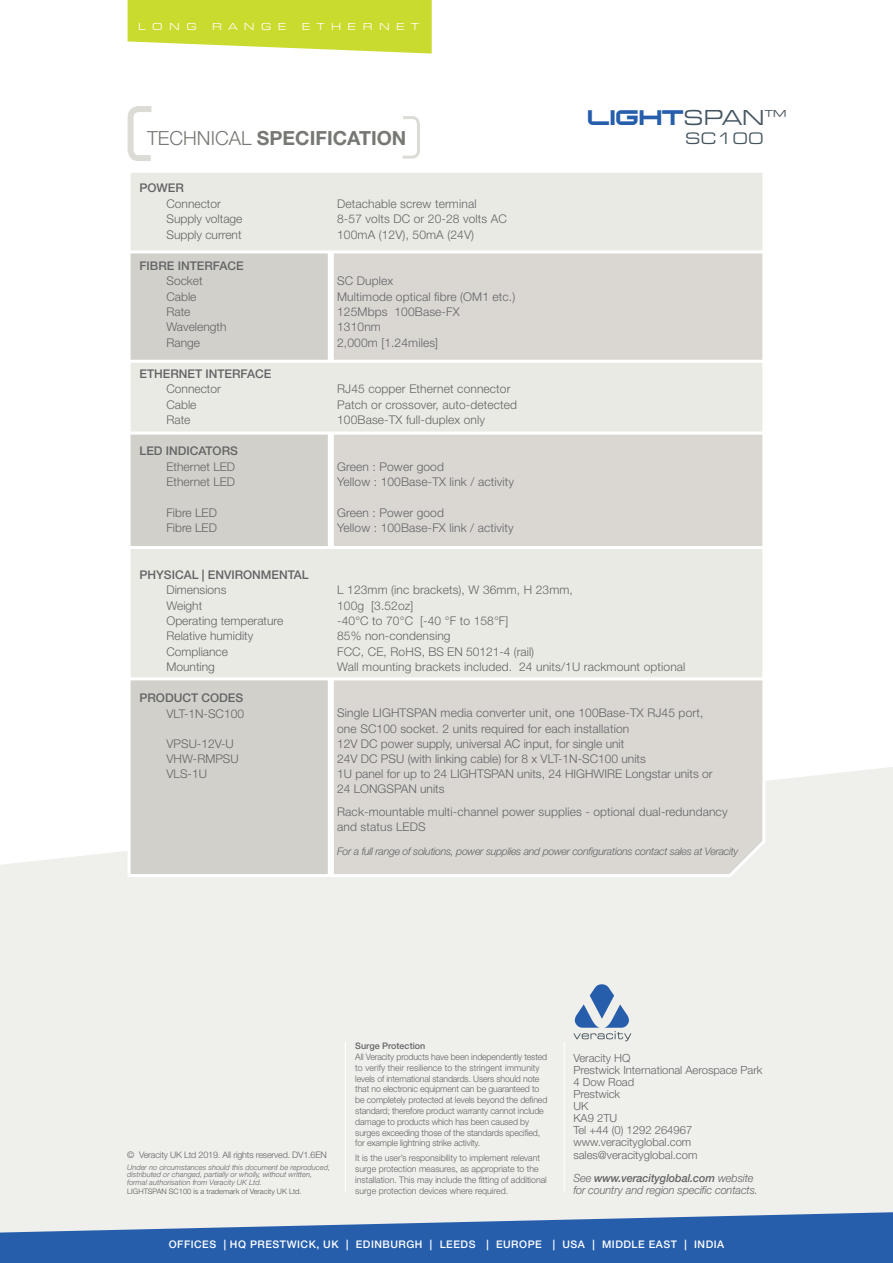
<style>
.page{position:relative;width:893px;height:1263px;background:#fff}
.page>*{position:absolute;margin:0;border:0;box-sizing:border-box;transform-origin:0 0}
.t1{font:700 19.5px "Helvetica Neue LT Std";color:#767973}
.t2{font:19.35px "Camp Opti Caps";color:#265eac}
.t3{font:17.25px "Eurostile Ext";color:#455560}
.t4{font:300 12px "Helvetica Neue LT Std";letter-spacing:.01em;color:#636466}
.t5{font:500 12px "Helvetica Neue LT Std";color:#636466}
.Veracity_Body_Copy_W{font:300 11.25px "Helvetica Neue LT Std";color:#636466}
.Veracity_Body_Copy_W-2{font:italic 300 11.25px/12px "Helvetica Neue LT Std";letter-spacing:-.01em;color:#636466}
.t6{font:italic 300 10.5px "Helvetica Neue LT Std";letter-spacing:-.025em;color:#636466}
.t7{font:500 10.5px "Helvetica Neue LT Std";letter-spacing:.05em;color:#fff}
.t8{font:10.5px "Eurostile Ext";letter-spacing:.61em;color:#fff}
.t9{font:300 9px/10.8px "Helvetica Neue LT Std";letter-spacing:-.015em;color:#636466}
.t10{font:500 9px "Helvetica Neue LT Std";color:#636466}
.t11{font:italic 300 7.5px "Helvetica Neue LT Std";color:#636466}
.t12{font:300 7.5px "Helvetica Neue LT Std";color:#545750}
.s1{font-family:"Eurostile Ext";font-size:22.5px;color:#455560}
.s2{font-weight:300}
.s3{font-weight:500}
</style>
<div class="page">
<div style="left:0;top:767px;width:893px;height:445px;background:#efefeb"></div>
<div style="left:128px;top:170px;width:203px;height:707px;background:#d2d0ca;border:3px solid #fff"></div>
<div style="left:329px;top:253px;width:438px;height:625px;background:#dad7d3"></div>
<svg style="left:402px;top:116px;width:18px;height:43px"></svg>
<svg style="left:127px;top:106px;width:25px;height:55px"></svg>
<div style="left:128px;top:546px;width:637px;height:134px;background:#eaeae4;border:3px solid #fff"></div>
<div style="left:129px;top:171px;width:635px;height:81px;background:#eaeae4"></div>
<div style="left:128px;top:170px;width:637px;height:83px;border:3px solid #fff"></div>
<div style="left:129px;top:361px;width:635px;height:72px;background:#eaeae4"></div>
<div style="left:128px;top:360px;width:637px;height:75px;border:3px solid #fff"></div>
<svg style="left:128px;top:0;width:304px;height:54px;background:#d0df48"></svg>
<hr style="left:564px;top:1042px;width:1px;height:151px;background:#fff">
<hr style="left:345px;top:1042px;width:1px;height:151px;background:#fff">
<svg style="left:0;top:1212px;width:893px;height:51px;background:#4e7bb8"></svg>
<svg style="left:573px;top:984px;width:58px;height:57px;background:#aabcd2"></svg>
<p class="t8" style="left:138px;top:21px;width:60px">LONG</p>
<p class="t8" style="left:212px;top:21px;width:76px">RANGE</p>
<p class="t8" style="left:302px;top:21px;width:119px">ETHERNET</p>
<p class="t2" style="left:587px;top:104px;width:201px">LIgHT<span class="s1">SPAN</span><sup>™</sup></p>
<p class="t1" style="left:147px;top:126px;width:261px"><span class="s2">TECHNICAL</span> SPECIFICATION</p>
<p class="t3" style="left:685px;top:129px;width:80px">SC100</p>
<p class="t5" style="left:139px;top:181px;width:46px">POWER</p>
<p class="t4" style="left:166px;top:196px;width:56px">Connector</p>
<p class="t4" style="left:166px;top:212px;width:78px">Supply voltage</p>
<p class="t4" style="left:166px;top:227px;width:77px">Supply current</p>
<p class="t5" style="left:139px;top:258px;width:106px">FIBRE INTERFACE</p>
<p class="t4" style="left:166px;top:273px;width:38px">Socket</p>
<p class="t4" style="left:166px;top:289px;width:32px">Cable</p>
<p class="t4" style="left:166px;top:304px;width:26px">Rate</p>
<p class="t4" style="left:166px;top:320px;width:62px">Wavelength</p>
<p class="t4" style="left:166px;top:335px;width:35px">Range</p>
<p class="t5" style="left:139px;top:366px;width:133px">ETHERNET INTERFACE</p>
<p class="t4" style="left:166px;top:382px;width:56px">Connector</p>
<p class="t4" style="left:166px;top:397px;width:32px">Cable</p>
<p class="t4" style="left:166px;top:413px;width:26px">Rate</p>
<p class="t5" style="left:139px;top:444px;width:100px">LED INDICATORS</p>
<p class="t4" style="left:166px;top:459px;width:70px">Ethernet LED</p>
<p class="t4" style="left:166px;top:474px;width:70px">Ethernet LED</p>
<p class="t4" style="left:166px;top:505px;width:52px">Fibre LED</p>
<p class="t4" style="left:166px;top:521px;width:52px">Fibre LED</p>
<p class="t5" style="left:139px;top:567px;width:171px">PHYSICAL | ENVIRONMENTAL</p>
<p class="t4" style="left:166px;top:582px;width:61px">Dimensions</p>
<p class="t4" style="left:166px;top:598px;width:37px">Weight</p>
<p class="t4" style="left:166px;top:613px;width:118px">Operating temperature</p>
<p class="t4" style="left:166px;top:629px;width:88px">Relative humidity</p>
<p class="t4" style="left:166px;top:644px;width:63px">Compliance</p>
<p class="t4" style="left:166px;top:660px;width:50px">Mounting</p>
<p class="t5" style="left:139px;top:691px;width:105px">PRODUCT CODES</p>
<p class="t4" style="left:166px;top:706px;width:79px">VLT-1N-SC100</p>
<p class="t4" style="left:166px;top:736px;width:69px">VPSU-12V-U</p>
<p class="t4" style="left:166px;top:751px;width:74px">VHW-RMPSU</p>
<p class="t4" style="left:166px;top:766px;width:42px">VLS-1U</p>
<p class="t4" style="left:337px;top:196px;width:141px">Detachable screw terminal</p>
<p class="t4" style="left:337px;top:212px;width:171px">8-57 volts DC or 20-28 volts AC</p>
<p class="t4" style="left:337px;top:227px;width:138px">100mA (12V), 50mA (24V)</p>
<p class="t4" style="left:337px;top:273px;width:58px">SC Duplex</p>
<p class="t4" style="left:337px;top:289px;width:180px">Multimode optical fibre (OM1 etc.)</p>
<p class="t4" style="left:337px;top:304px;width:124px">125Mbps 100Base-FX</p>
<p class="t4" style="left:337px;top:320px;width:45px">1310nm</p>
<p class="t4" style="left:337px;top:335px;width:102px">2,000m [1.24miles]</p>
<p class="t4" style="left:337px;top:382px;width:175px">RJ45 copper Ethernet connector</p>
<p class="t4" style="left:337px;top:397px;width:181px">Patch or crossover, auto-detected</p>
<p class="t4" style="left:337px;top:413px;width:149px">100Base-TX full-duplex only</p>
<p class="t4" style="left:337px;top:459px;width:108px">Green : Power good</p>
<p class="t4" style="left:337px;top:474px;width:178px">Yellow : 100Base-TX link / activity</p>
<p class="t4" style="left:337px;top:505px;width:108px">Green : Power good</p>
<p class="t4" style="left:337px;top:521px;width:178px">Yellow : 100Base-FX link / activity</p>
<p class="t4" style="left:337px;top:582px;width:237px">L 123mm (inc brackets), W 36mm, H 23mm,</p>
<p class="t4" style="left:337px;top:598px;width:78px">100g [3.52oz]</p>
<p class="t4" style="left:337px;top:613px;width:173px">-40°C to 70°C [-40 °F to 158°F]</p>
<p class="t4" style="left:337px;top:629px;width:115px">85% non-condensing</p>
<p class="t4" style="left:337px;top:644px;width:199px">FCC, CE, RoHS, BS EN 50121-4 (rail)</p>
<p class="t4" style="left:337px;top:660px;width:350px">Wall mounting brackets included. 24 units/1U rackmount optional</p>
<p class="t4" style="left:337px;top:706px;width:368px">Single LIGHTSPAN media converter unit, one 100Base-TX RJ45 port,</p>
<p class="t4" style="left:337px;top:721px;width:294px">one SC100 socket. 2 units required for each installation</p>
<p class="t4" style="left:337px;top:736px;width:289px">12V DC power supply, universal AC input, for single unit</p>
<p class="t4" style="left:337px;top:751px;width:310px">24V DC PSU (with linking cable) for 8 x VLT-1N-SC100 units</p>
<p class="t4" style="left:337px;top:766px;width:377px">1U panel for up to 24 LIGHTSPAN units, 24 HIGHWIRE Longstar units or</p>
<p class="t4" style="left:337px;top:781px;width:109px">24 LONGSPAN units</p>
<p class="t4" style="left:337px;top:804px;width:392px">Rack-mountable multi-channel power supplies - optional dual-redundancy</p>
<p class="t4" style="left:337px;top:819px;width:90px">and status LEDS</p>
<p class="t6" style="left:337px;top:845px;width:403px">For a full range of solutions, power supplies and power configurations contact sales at Veracity</p>
<p class="t9" style="left:127px;top:1149px;width:201px">© Veracity UK Ltd 2019. All rights reserved. DV1.6EN</p>
<p class="t11" style="left:127px;top:1163px;width:204px">Under no circumstances should this document be reproduced,</p>
<p class="t11" style="left:127px;top:1170px;width:187px">distributed or changed, partially or wholly, without written,</p>
<p class="t11" style="left:127px;top:1178px;width:136px">formal authorisation from Veracity UK Ltd.</p>
<p class="t12" style="left:127px;top:1186px;width:176px">LIGHTSPAN SC100 is a trademark of Veracity UK Ltd.</p>
<p class="t10" style="left:355px;top:1041px;width:72px">Surge Protection</p>
<p class="t9" style="left:355px;top:1051px;width:194px">All Veracity products have been independently tested to verify their resilience to the stringent immunity levels of international standards. Users should note that no electronic equipment can be guaranteed to be completely protected at levels beyond the defined standard; therefore product warranty cannot include damage to products which has been caused by surges exceeding those of the standards specified, for example lightning strike activity.</p>
<p class="t9" style="left:355px;top:1152px;width:193px">It is the user’s responsibility to implement relevant surge protection measures, as appropriate to the installation. This may include the fitting of additional surge protection devices where required.</p>
<p class="Veracity_Body_Copy_W" style="left:573px;top:1051px;width:59px">Veracity HQ</p>
<p class="Veracity_Body_Copy_W" style="left:573px;top:1063px;width:191px">Prestwick International Aerospace Park</p>
<p class="Veracity_Body_Copy_W" style="left:573px;top:1075px;width:62px">4 Dow Road</p>
<p class="Veracity_Body_Copy_W" style="left:573px;top:1087px;width:48px">Prestwick</p>
<p class="Veracity_Body_Copy_W" style="left:573px;top:1099px;width:16px">UK</p>
<p class="Veracity_Body_Copy_W" style="left:573px;top:1111px;width:45px">KA9 2TU</p>
<p class="Veracity_Body_Copy_W" style="left:573px;top:1123px;width:120px">Tel +44 (0) 1292 264967</p>
<p class="Veracity_Body_Copy_W" style="left:573px;top:1135px;width:119px">www.veracityglobal.com</p>
<p class="Veracity_Body_Copy_W" style="left:573px;top:1148px;width:126px">sales@veracityglobal.com</p>
<p class="Veracity_Body_Copy_W-2" style="left:573px;top:1172px;width:186px">See <span class="s3">www.veracityglobal.com</span> website for country and region specific contacts.</p>
<p class="t7" style="left:169px;top:1238px;width:557px">OFFICES | HQ PRESTWICK, UK | EDINBURGH | LEEDS | EUROPE | USA | MIDDLE EAST | INDIA</p>
</div>
